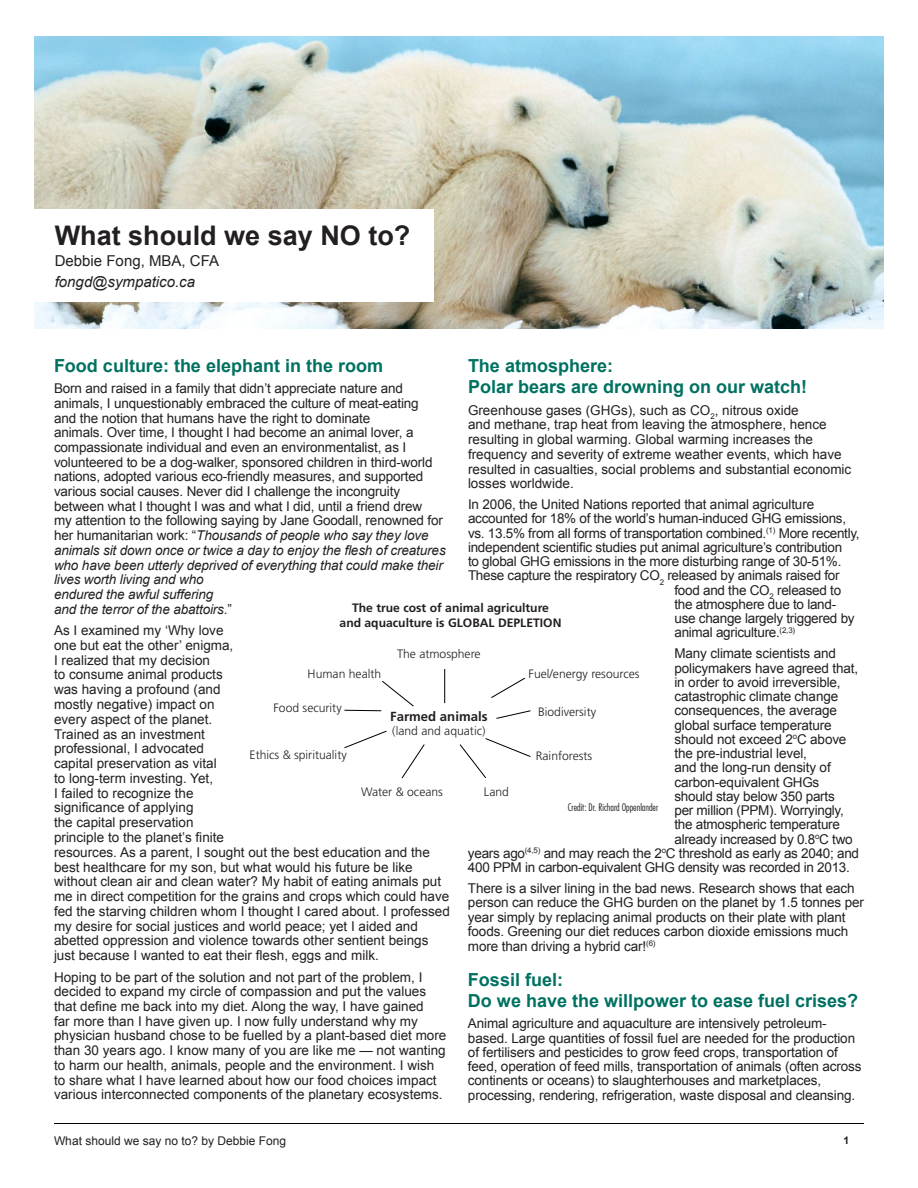
<style>
.page{position:relative;width:918px;height:1188px;background:#fff}
.page>*{position:absolute;margin:0;border:0;box-sizing:border-box;transform-origin:0 0}
.t1{font:700 27px "Arial";color:#231f20}
.t2{font:700 18px/21.6px "Arial";color:#007161}
.t3{font:15px "Arial";color:#231f20}
.t4{font:italic 15px "Arial";color:#231f20}
.body{font:13.5px/14.7px "Arial";letter-spacing:-.01em;color:#231f20}
.t5{font:700 13.2px "Frutiger LT Std";color:#231f20}
.t6{font:300 12.15px "Frutiger LT Std";color:#231f20}
.t7{font:700 12.15px/14.5px "Frutiger LT Std";color:#231f20;text-align:center}
.body-2{font:12px "Arial";color:#231f20}
.t8{font:700 10.5px "Arial";color:#231f20}
.t9{font:300 condensed 10.2px "Futura Std";color:#231f20}
.s1{font-style:italic}
</style>
<div class="page">
<img style="left:35px;top:36px;width:849px;height:292px">
<div style="left:35px;top:209px;width:399px;height:93px;background:#fff"></div>
<hr style="left:444px;top:669px;width:1px;height:34px;background:#000">
<svg style="left:491px;top:677px;width:34px;height:21px"></svg>
<svg style="left:496px;top:710px;width:35px;height:9px"></svg>
<svg style="left:459px;top:738px;width:72px;height:40px"></svg>
<svg style="left:401px;top:744px;width:24px;height:35px"></svg>
<svg style="left:344px;top:730px;width:43px;height:19px"></svg>
<svg style="left:344px;top:680px;width:70px;height:32px"></svg>
<hr style="left:54px;top:1123px;width:810px;height:1px;background:#000">
<p class="t1" style="left:55px;top:217px;width:357px">What should we say NO to?</p>
<p class="t3" style="left:55px;top:251px;width:166px">Debbie Fong, MBA, CFA</p>
<p class="t4" style="left:55px;top:272px;width:142px">fongd@sympatico.ca</p>
<p class="t2" style="left:54px;top:355px;width:331px">Food culture: the elephant in the room</p>
<p class="body" style="left:54px;top:381px;width:393px">Born and raised in a family that didn’t appreciate nature and animals, I unquestionably embraced the culture of meat-eating<br>and the notion that humans have the right to dominate<br>animals. Over time, I thought I had become an animal lover, a compassionate individual and even an environmentalist, as I volunteered to be a dog-walker, sponsored children in third-world nations, adopted various eco-friendly measures, and supported various social causes. Never did I challenge the incongruity between what I thought I was and what I did, until a friend drew<br>my attention to the following saying by Jane Goodall, renowned for her humanitarian work: “<span class="s1">Thousands of people who say they love animals sit down once or twice a day to enjoy the flesh of creatures who have been utterly deprived of everything that could make their lives worth living and who<br>endured the awful suffering<br>and the terror of the abattoirs</span>.”</p>
<p class="body" style="left:54px;top:623px;width:397px">As I examined my ‘Why love<br>one but eat the other’ enigma,<br>I realized that my decision<br>to consume animal products<br>was having a profound (and<br>mostly negative) impact on<br>every aspect of the planet.<br>Trained as an investment<br>professional, I advocated<br>capital preservation as vital<br>to long-term investing. Yet,<br>I failed to recognize the<br>significance of applying<br>the capital preservation<br>principle to the planet’s finite<br>resources. As a parent, I sought out the best education and the best healthcare for my son, but what would his future be like without clean air and clean water? My habit of eating animals put me in direct competition for the grains and crops which could have fed the starving children whom I thought I cared about. I professed my desire for social justices and world peace; yet I aided and abetted oppression and violence towards other sentient beings just because I wanted to eat their flesh, eggs and milk.</p>
<p class="body" style="left:54px;top:970px;width:394px">Hoping to be part of the solution and not part of the problem, I decided to expand my circle of compassion and put the values that define me back into my diet. Along the way, I have gained<br>far more than I have given up. I now fully understand why my physician husband chose to be fuelled by a plant-based diet more than 30 years ago. I know many of you are like me — not wanting to harm our health, animals, people and the environment. I wish to share what I have learned about how our food choices impact various interconnected components of the planetary ecosystems.</p>
<p class="t2" style="left:468px;top:355px;width:341px">The atmosphere:<br>Polar bears are drowning on our watch!</p>
<p class="body" style="left:468px;top:403px;width:385px">Greenhouse gases (GHGs), such as CO<sub>2</sub>, nitrous oxide<br>and methane, trap heat from leaving the atmosphere, hence resulting in global warming. Global warming increases the frequency and severity of extreme weather events, which have resulted in casualties, social problems and substantial economic losses worldwide.</p>
<p class="body" style="left:468px;top:497px;width:348px">In 2006, the United Nations reported that animal agriculture</p>
<p class="body" style="left:468px;top:512px;width:380px">accounted for 18% of the world’s human-induced GHG emissions,</p>
<p class="body" style="left:468px;top:526px;width:393px">vs. 13.5% from all forms of transportation combined.<sup>(1)</sup> More recently,</p>
<p class="body" style="left:468px;top:540px;width:376px">independent scientific studies put animal agriculture’s contribution</p>
<p class="body" style="left:468px;top:554px;width:375px">to global GHG emissions in the more disturbing range of 30-51%.</p>
<p class="body" style="left:468px;top:569px;width:373px">These capture the respiratory CO<sub>2</sub> released by animals raised for</p>
<p class="body" style="left:674px;top:583px;width:168px">food and the CO<sub>2</sub> released to</p>
<p class="body" style="left:674px;top:597px;width:163px">the atmosphere due to land-</p>
<p class="body" style="left:674px;top:611px;width:182px">use change largely triggered by</p>
<p class="body" style="left:674px;top:626px;width:122px">animal agriculture.<sup>(2,3)</sup></p>
<p class="body" style="left:674px;top:647px;width:163px">Many climate scientists and</p>
<p class="body" style="left:674px;top:661px;width:185px">policymakers have agreed that,</p>
<p class="body" style="left:674px;top:675px;width:168px">in order to avoid irreversible,</p>
<p class="body" style="left:674px;top:689px;width:165px">catastrophic climate change</p>
<p class="body" style="left:674px;top:704px;width:164px">consequences, the average</p>
<p class="body" style="left:674px;top:718px;width:159px">global surface temperature</p>
<p class="body" style="left:674px;top:732px;width:174px">should not exceed 2<sup>o</sup>C above</p>
<p class="body" style="left:674px;top:746px;width:134px">the pre-industrial level,</p>
<p class="body" style="left:674px;top:761px;width:158px">and the long-run density of</p>
<p class="body" style="left:674px;top:775px;width:146px">carbon-equivalent GHGs</p>
<p class="body" style="left:674px;top:789px;width:162px">should stay below 350 parts</p>
<p class="body" style="left:674px;top:803px;width:171px">per million (PPM). Worryingly,</p>
<p class="body" style="left:674px;top:818px;width:167px">the atmospheric temperature</p>
<p class="body" style="left:674px;top:832px;width:180px">already increased by 0.8<sup>o</sup>C two</p>
<p class="body" style="left:468px;top:846px;width:393px">years ago<sup>(4,5)</sup> and may reach the 2<sup>o</sup>C threshold as early as 2040; and</p>
<p class="body" style="left:468px;top:860px;width:383px">400 PPM in carbon-equivalent GHG density was recorded in 2013.</p>
<p class="body" style="left:468px;top:881px;width:397px">There is a silver lining in the bad news. Research shows that each person can reduce the GHG burden on the planet by 1.5 tonnes per year simply by replacing animal products on their plate with plant foods. Greening our diet reduces carbon dioxide emissions much more than driving a hybrid car!<sup>(6)</sup></p>
<p class="t2" style="left:468px;top:969px;width:392px">Fossil fuel:<br>Do we have the willpower to ease fuel crises?</p>
<p class="body" style="left:468px;top:1017px;width:395px;line-height:14.2px">Animal agriculture and aquaculture are intensively petroleum&shy;based. Large quantities of fossil fuel are needed for the production of fertilisers and pesticides to grow feed crops, transportation of feed, operation of feed mills, transportation of animals (often across continents or oceans) to slaughterhouses and marketplaces, processing, rendering, refrigeration, waste disposal and cleansing.</p>
<p class="t7" style="left:340px;top:600px;width:223px">The true cost of animal agriculture<br>and aquaculture is GLOBAL DEPLETION</p>
<p class="t6" style="left:397px;top:647px;width:85px">The atmosphere</p>
<p class="t6" style="left:529px;top:667px;width:112px">Fuel/energy resources</p>
<p class="t6" style="left:538px;top:705px;width:60px">Biodiversity</p>
<p class="t6" style="left:536px;top:749px;width:58px">Rainforests</p>
<p class="t6" style="left:308px;top:667px;width:75px">Human health</p>
<p class="t6" style="left:274px;top:701px;width:70px">Food security</p>
<p class="t5" style="left:390px;top:708px;width:99px">Farmed animals</p>
<p class="t6" style="left:392px;top:724px;width:95px">(land and aquatic)</p>
<p class="t6" style="left:250px;top:747px;width:99px">Ethics &amp; spirituality</p>
<p class="t6" style="left:361px;top:785px;width:83px">Water &amp; oceans</p>
<p class="t6" style="left:484px;top:785px;width:26px">Land</p>
<p class="t9" style="left:568px;top:801px;width:92px">Credit: Dr. Richard Oppenlander</p>
<p class="body-2" style="left:54px;top:1133px;width:234px">What should we say no to? by Debbie Fong</p>
<p class="t8" style="left:843px;top:1133px;width:7px">1</p>
</div>
